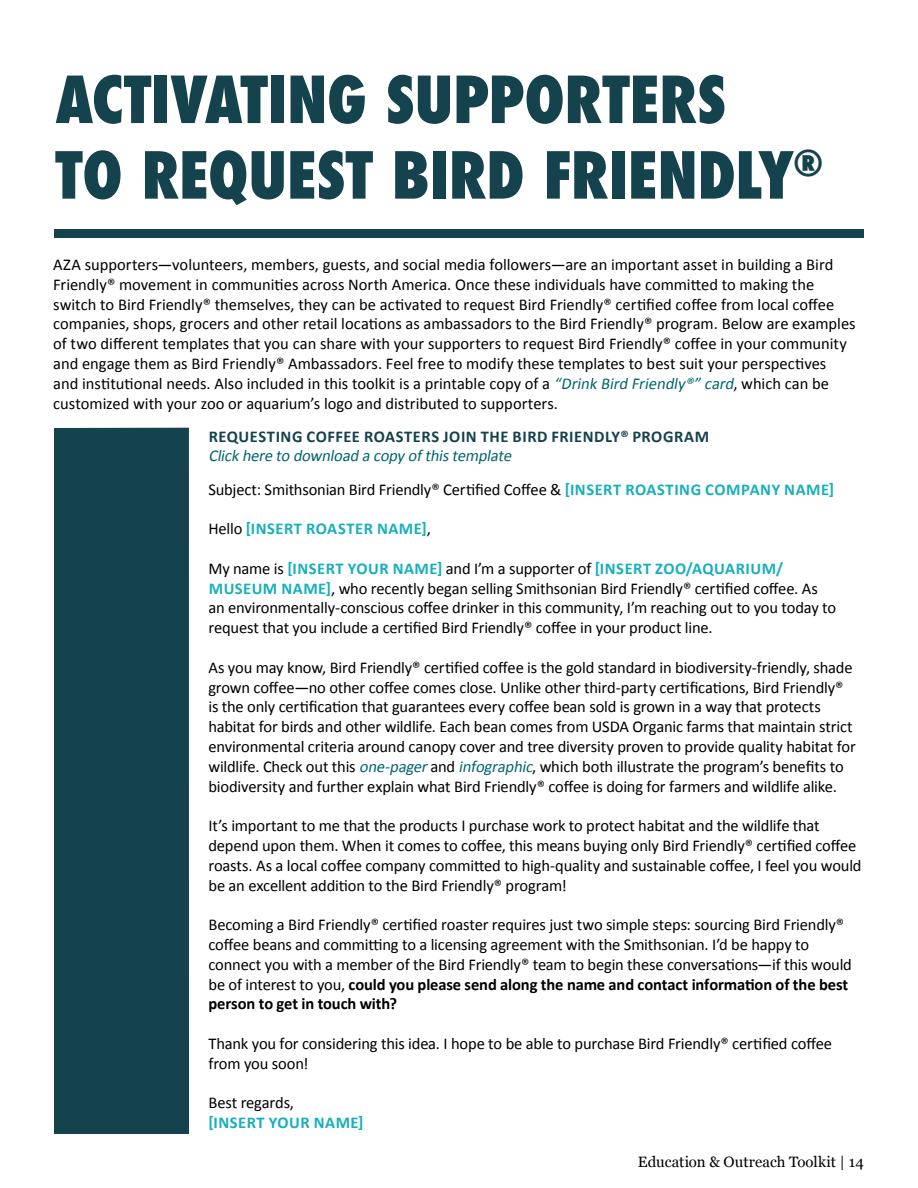
<style>
.page{position:relative;width:918px;height:1188px;background:#fff}
.page>*{position:absolute;margin:0;border:0;box-sizing:border-box;transform-origin:0 0}
.t1{font:800 condensed 63px "Futura";color:#14424d}
.t2{font:16.5px/19.8px "Calibri";letter-spacing:-.01em;color:#000}
.t3{font:700 16.5px "Calibri";letter-spacing:.03em;color:#14424d}
.t4{font:700 16.5px "Calibri";letter-spacing:.03em;color:#16afbd}
.t5{font:italic 16.5px "Calibri";color:#00656b}
.t6{font:15px "Georgia";letter-spacing:.005em;color:#000}
.s1{font-style:italic;color:#00656b}
.s2{font-weight:700;color:#16afbd}
.s3{font-weight:400;color:#000}
.s4{font-weight:700}
</style>
<div class="page">
<div style="left:54px;top:229px;width:810px;height:9px;background:#14424d"></div>
<div style="left:54px;top:427px;width:135px;height:707px;background:#14424d"></div>
<p class="t1" style="left:55px;top:57px;width:672px">ACTIVATING SUPPORTERS</p>
<p class="t1" style="left:55px;top:132px;width:769px">TO REQUEST BIRD FRIENDLY<sup>®</sup></p>
<p class="t2" style="left:53px;top:255px;width:804px">AZA supporters—volunteers, members, guests, and social media followers—are an important asset in building a Bird Friendly® movement in communities across North America. Once these individuals have committed to making the switch to Bird Friendly® themselves, they can be activated to request Bird Friendly® certified coffee from local coffee companies, shops, grocers and other retail locations as ambassadors to the Bird Friendly® program. Below are examples of two different templates that you can share with your supporters to request Bird Friendly® coffee in your community and engage them as Bird Friendly® Ambassadors. Feel free to modify these templates to best suit your perspectives<br>and institutional needs. Also included in this toolkit is a printable copy of a <span class="s1">“Drink Bird Friendly®” card</span>, which can be customized with your zoo or aquarium’s logo and distributed to supporters.</p>
<p class="t3" style="left:209px;top:426px;width:502px">REQUESTING COFFEE ROASTERS JOIN THE BIRD FRIENDLY® PROGRAM</p>
<p class="t5" style="left:208px;top:445px;width:308px">Click here to download a copy ofthistemplate</p>
<p class="t2" style="left:208px;top:479px;width:627px">Subject: Smithsonian Bird Friendly® Certified Coffee &amp; <span class="s2">[INSERT ROASTING COMPANY NAME]</span></p>
<p class="t4" style="left:208px;top:519px;width:224px"><span class="s3">Hello</span> [INSERT ROASTER NAME]<span class="s3">,</span></p>
<p class="t2" style="left:208px;top:559px;width:629px">My name is <span class="s2">[INSERT YOUR NAME]</span> and I’m a supporter of <span class="s2">[INSERT ZOO/AQUARIUM/ MUSEUM NAME]</span>, who recently began selling Smithsonian Bird Friendly® certified coffee. As an environmentally-conscious coffee drinker in this community, I’m reaching out to you today to request that you include a certified Bird Friendly® coffee in your product line.</p>
<p class="t2" style="left:208px;top:658px;width:649px">As you may know, Bird Friendly® certified coffee is the gold standard in biodiversity-friendly, shade grown coffee—no other coffee comes close. Unlike other third-party certifications, Bird Friendly® is the only certification that guarantees every coffee bean sold is grown in a way that protects habitat for birds and other wildlife. Each bean comes from USDA Organic farms that maintain strict environmental criteria around canopy cover and tree diversity proven to provide quality habitat for wildlife. Check out this <span class="s1">one-pager</span>and <span class="s1">infographic</span>, which both illustrate the program’s benefits to biodiversity and further explain what Bird Friendly® coffee is doing for farmers and wildlife alike.</p>
<p class="t2" style="left:208px;top:816px;width:655px">It’s important to me that the products I purchase work to protect habitat and the wildlife that depend upon them. When it comes to coffee, this means buying only Bird Friendly® certified coffee roasts. As a local coffee company committed to high-quality and sustainable coffee, I feel you would be an excellent addition to the Bird Friendly® program!</p>
<p class="t2" style="left:208px;top:915px;width:645px">Becoming a Bird Friendly® certified roaster requires just two simple steps: sourcing Bird Friendly® coffee beans and committing to a licensing agreement with the Smithsonian. I’d be happy to connect you with a member of the Bird Friendly® team to begin these conversations—if this would be of interest to you, <span class="s4">could you please send along the name and contact information of the best person to get in touch with?</span></p>
<p class="t2" style="left:208px;top:1034px;width:625px">Thank you for considering this idea. I hope to be able to purchase Bird Friendly® certified coffee from you soon!</p>
<p class="t2" style="left:208px;top:1093px;width:87px">Best regards,</p>
<p class="t4" style="left:208px;top:1113px;width:157px">[INSERT YOUR NAME]</p>
<p class="t6" style="left:638px;top:1151px;width:228px">Education &amp; Outreach Toolkit | 14</p>
</div>
